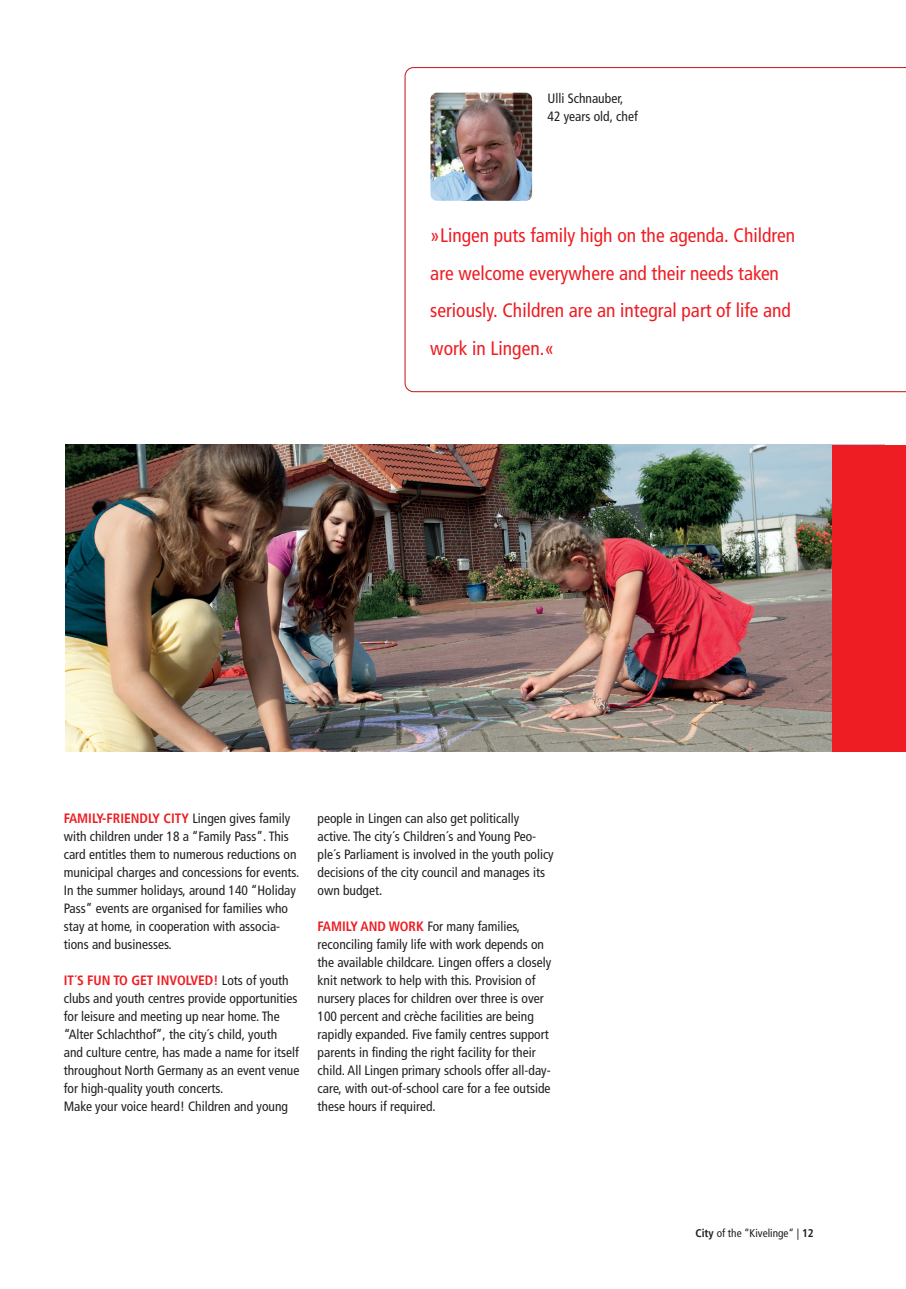
<style>
.page{position:relative;width:906px;height:1289px;background:#fff}
.page>*{position:absolute;margin:0;border:0;box-sizing:border-box;transform-origin:0 0}
.t1{font:condensed 19.5px/37.5px "Frutiger LT";color:#ee1d23}
.t2{font:condensed 13.5px/18px "Frutiger LT";color:#231f20}
.t3{font:condensed 11.25px "Frutiger LT";color:#231f20}
.s1{font-weight:700;color:#ee1d23}
.s2{font-weight:700}
</style>
<div class="page">
<svg style="left:405px;top:67px;width:501px;height:325px"></svg>
<img style="left:66px;top:445px;width:766px;height:306px">
<div style="left:832px;top:445px;width:74px;height:306px;background:#ee1d23"></div>
<img style="left:430px;top:93px;width:102px;height:108px">
<p class="t2" style="left:547px;top:89px;width:92px">Ulli Schnauber,<br>42 years old, chef</p>
<h1 class="t1" style="left:430px;top:217px;width:366px">»Lingen puts family high on the agenda. Children are welcome everywhere and their needs taken seriously. Children are an integral part of life and work in Lingen.«</h1>
<p class="t2" style="left:64px;top:809px;width:237px"><span class="s1">FAMILY-FRIENDLY CITY</span> Lingen gives family with children under 18 a “Family Pass”. This card entitles them to numerous reductions on municipal charges and concessions for events.<br>In the summer holidays, around 140 “Holiday Pass” events are organised for families who stay at home, in cooperation with associa&shy;tions and businesses.</p>
<p class="t2" style="left:64px;top:971px;width:237px"><span class="s1">IT´S FUN TO GET INVOLVED!</span> Lots of youth clubs and youth centres provide opportunities for leisure and meeting up near home. The “Alter Schlachthof”, the city´s child, youth and culture centre, has made a name for itself throughout North Germany as an event venue for high-quality youth concerts.<br>Make your voice heard! Children and young</p>
<p class="t2" style="left:317px;top:809px;width:238px">people in Lingen can also get politically active. The city´s Children´s and Young Peo&shy;ple´s Parliament is involved in the youth policy decisions of the city council and manages its own budget.</p>
<p class="t2" style="left:317px;top:917px;width:235px"><span class="s1">FAMILY AND WORK</span> For many families, reconciling family life with work depends on the available childcare. Lingen offers a closely knit network to help with this. Provision of nursery places for children over three is over 100 percent and crèche facilities are being rapidly expanded. Five family centres support parents in finding the right facility for their child. All Lingen primary schools offer all-day&shy;care, with out-of-school care for a fee outside these hours if required.</p>
<p class="t3" style="left:695px;top:1226px;width:120px"><span class="s2">City</span> of the “Kivelinge“ | <span class="s2">12</span></p>
</div>
